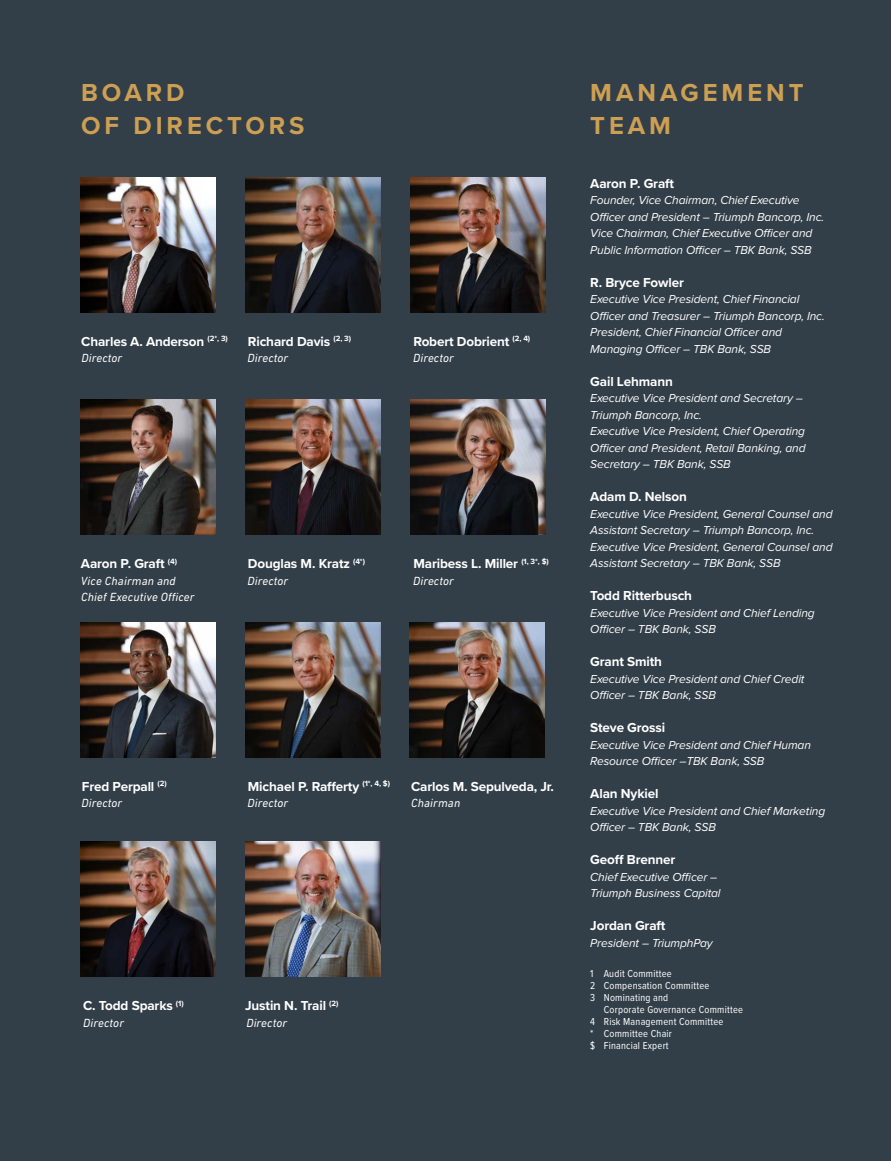
<style>
.page{position:relative;width:891px;height:1161px;background:#323e48}
.page>*{position:absolute;margin:0;border:0;box-sizing:border-box;transform-origin:0 0}
.t1{font:700 25.5px/33px "Proxima Nova";letter-spacing:.155em;color:#cc9f53}
.t2{font:700 13.5px "Proxima Nova";letter-spacing:-.01em;color:#fff}
.t3{font:italic 12px/16.5px "Proxima Nova";letter-spacing:-.01em;color:#fff}
.t4{font:italic 12px/16.5px "DIN Next LT Pro";letter-spacing:.01em;color:#fff}
.t5{font:10.5px/12px "Proxima Nova Cond";letter-spacing:.02em;color:#fff}
</style>
<div class="page">
<img style="left:246px;top:399px;width:135px;height:135px">
<img style="left:246px;top:623px;width:135px;height:135px">
<img style="left:410px;top:623px;width:135px;height:135px">
<img style="left:411px;top:399px;width:135px;height:135px">
<img style="left:81px;top:399px;width:135px;height:135px">
<img style="left:81px;top:623px;width:135px;height:135px">
<img style="left:246px;top:842px;width:135px;height:135px">
<img style="left:81px;top:842px;width:135px;height:135px">
<img style="left:246px;top:177px;width:135px;height:135px">
<img style="left:411px;top:177px;width:135px;height:135px">
<img style="left:81px;top:177px;width:135px;height:135px">
<h1 class="t1" style="left:81px;top:76px;width:225px">BOARD<br>OF DIRECTORS</h1>
<h1 class="t1" style="left:590px;top:76px;width:215px">MANAGEMENT<br>TEAM</h1>
<p class="t2" style="left:81px;top:331px;width:148px">Charles A. Anderson <sup>(2*,</sup> <sup>3)</sup></p>
<p class="t4" style="left:81px;top:350px;width:42px">Director</p>
<p class="t2" style="left:248px;top:331px;width:105px">Richard Davis <sup>(2,</sup> <sup>3)</sup></p>
<p class="t4" style="left:247px;top:350px;width:42px">Director</p>
<p class="t2" style="left:414px;top:331px;width:118px">Robert Dobrient <sup>(2,</sup> <sup>4)</sup></p>
<p class="t4" style="left:413px;top:350px;width:42px">Director</p>
<p class="t2" style="left:81px;top:554px;width:98px">Aaron P. Graft <sup>(4)</sup></p>
<p class="t4" style="left:81px;top:572px;width:115px">Vice Chairman and<br>Chief Executive Officer</p>
<p class="t2" style="left:248px;top:554px;width:119px">Douglas M. Kratz <sup>(4*)</sup></p>
<p class="t4" style="left:247px;top:572px;width:42px">Director</p>
<p class="t2" style="left:414px;top:554px;width:137px">Maribess L. Miller <sup>(1,</sup> <sup>3*,</sup> <sup>$)</sup></p>
<p class="t4" style="left:413px;top:572px;width:42px">Director</p>
<p class="t2" style="left:82px;top:776px;width:86px">Fred Perpall <sup>(2)</sup></p>
<p class="t4" style="left:81px;top:795px;width:42px">Director</p>
<p class="t2" style="left:248px;top:776px;width:144px">Michael P. Rafferty <sup>(1*,</sup> <sup>4,</sup> <sup>$)</sup></p>
<p class="t4" style="left:247px;top:795px;width:42px">Director</p>
<p class="t2" style="left:411px;top:776px;width:144px">Carlos M. Sepulveda, Jr.</p>
<p class="t4" style="left:411px;top:795px;width:51px">Chairman</p>
<p class="t2" style="left:83px;top:996px;width:102px">C. Todd Sparks <sup>(1)</sup></p>
<p class="t4" style="left:83px;top:1014px;width:42px">Director</p>
<p class="t2" style="left:245px;top:996px;width:95px">Justin N. Trail <sup>(2)</sup></p>
<p class="t4" style="left:246px;top:1014px;width:42px">Director</p>
<p class="t2" style="left:590px;top:173px;width:85px">Aaron P. Graft</p>
<p class="t3" style="left:590px;top:192px;width:236px">Founder, Vice Chairman, Chief Executive Officer and President – Triumph Bancorp, Inc.<br>Vice Chairman, Chief Executive Officer and Public Information Officer – TBK Bank, SSB</p>
<p class="t2" style="left:590px;top:272px;width:95px">R. Bryce Fowler</p>
<p class="t3" style="left:590px;top:291px;width:236px">Executive Vice President, Chief Financial Officer and Treasurer – Triumph Bancorp, Inc.<br>President, Chief Financial Officer and Managing Officer – TBK Bank, SSB</p>
<p class="t2" style="left:590px;top:371px;width:84px">Gail Lehmann</p>
<p class="t3" style="left:590px;top:390px;width:217px">Executive Vice President and Secretary – Triumph Bancorp, Inc.<br>Executive Vice President, Chief Operating Officer and President, Retail Banking, and Secretary – TBK Bank, SSB</p>
<p class="t2" style="left:590px;top:487px;width:98px">Adam D. Nelson</p>
<p class="t3" style="left:590px;top:506px;width:244px">Executive Vice President, General Counsel and Assistant Secretary – Triumph Bancorp, Inc.<br>Executive Vice President, General Counsel and Assistant Secretary – TBK Bank, SSB</p>
<p class="t2" style="left:590px;top:586px;width:103px">Todd Ritterbusch</p>
<p class="t3" style="left:590px;top:605px;width:226px">Executive Vice President and Chief Lending<br>Officer – TBK Bank, SSB</p>
<p class="t2" style="left:590px;top:652px;width:73px">Grant Smith</p>
<p class="t3" style="left:590px;top:671px;width:216px">Executive Vice President and Chief Credit<br>Officer – TBK Bank, SSB</p>
<p class="t2" style="left:590px;top:718px;width:76px">Steve Grossi</p>
<p class="t3" style="left:590px;top:737px;width:222px">Executive Vice President and Chief Human<br>Resource Officer –TBK Bank, SSB</p>
<p class="t2" style="left:590px;top:784px;width:70px">Alan Nykiel</p>
<p class="t3" style="left:590px;top:803px;width:237px">Executive Vice President and Chief Marketing<br>Officer – TBK Bank, SSB</p>
<p class="t2" style="left:590px;top:850px;width:86px">Geoff Brenner</p>
<p class="t3" style="left:590px;top:869px;width:132px">Chief Executive Officer –<br>Triumph Business Capital</p>
<p class="t2" style="left:590px;top:916px;width:77px">Jordan Graft</p>
<p class="t3" style="left:590px;top:935px;width:124px">President – TriumphPay</p>
<p class="t5" style="left:590px;top:967px;width:121px">1 Audit Committee<br>2 Compensation Committee<br>3 Nominating and</p>
<p class="t5" style="left:590px;top:1003px;width:154px;text-indent:14px">Corporate Governance Committee<br>4 Risk Management Committee<br>* Committee Chair<br>$ Financial Expert</p>
</div>
